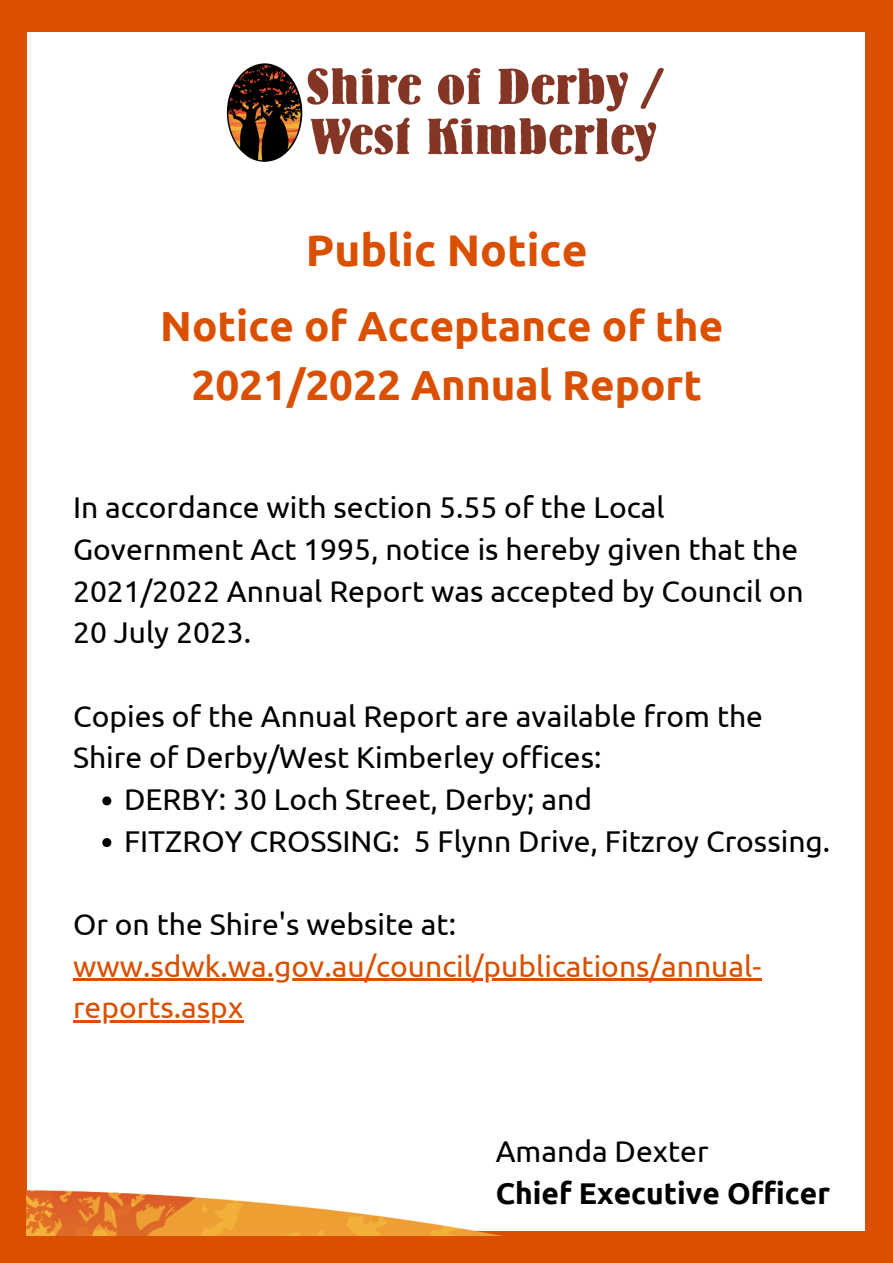
<style>
.page{position:relative;width:893px;height:1263px;background:#da5000}
.page>*{position:absolute;margin:0;border:0;box-sizing:border-box;transform-origin:0 0}
.t1{font:700 44.25px "Ubuntu";color:#da5000}
.t2{font:700 42px "Ubuntu";color:#da5000}
.t3{font:30px/41.6px "Ubuntu";color:#000}
.t4{font:30px/41.6px "Ubuntu";color:#da5000}
.t5{font:700 30px "Ubuntu";color:#000}
.s1{color:#000}
</style>
<div class="page">
<div style="left:27px;top:33px;width:837px;height:1198px;background:#fff"></div>
<img style="left:226px;top:63px;width:438px;height:99px">
<img style="left:27px;top:1190px;width:476px;height:46px">
<svg style="left:102px;top:796px;width:9px;height:9px"></svg>
<svg style="left:102px;top:838px;width:9px;height:9px"></svg>
<hr style="left:73px;top:978px;width:688px;height:3px;background:#da5000">
<hr style="left:73px;top:1020px;width:170px;height:3px;background:#da5000">
<p class="t1" style="left:306px;top:225px;width:283px">Public Notice</p>
<p class="t2" style="left:160px;top:302px;width:564px">Notice of Acceptance of the</p>
<p class="t2" style="left:192px;top:361px;width:512px">2021/2022 Annual Report</p>
<p class="t3" style="left:73px;top:486px;width:732px">In accordance with section 5.55 of the Local Government Act 1995, notice is hereby given that the 2021/2022 Annual Report was accepted by Council on 20 July 2023.</p>
<p class="t3" style="left:73px;top:695px;width:691px">Copies of the Annual Report are available from the<br>Shire of Derby/West Kimberley offices:</p>
<p class="t3" style="left:124px;top:778px;width:469px">DERBY: 30 Loch Street, Derby; and</p>
<p class="t3" style="left:124px;top:819px;width:707px">FITZROY CROSSING: 5 Flynn Drive, Fitzroy Crossing.</p>
<p class="t4" style="left:73px;top:903px;width:690px"><span class="s1">Or on the Shire's website at: </span>www.sdwk.wa.gov.au/council/publications/annual&shy;reports.aspx</p>
<p class="t3" style="left:496px;top:1130px;width:214px">Amanda Dexter</p>
<p class="t5" style="left:496px;top:1176px;width:336px">Chief Executive Officer</p>
</div>
